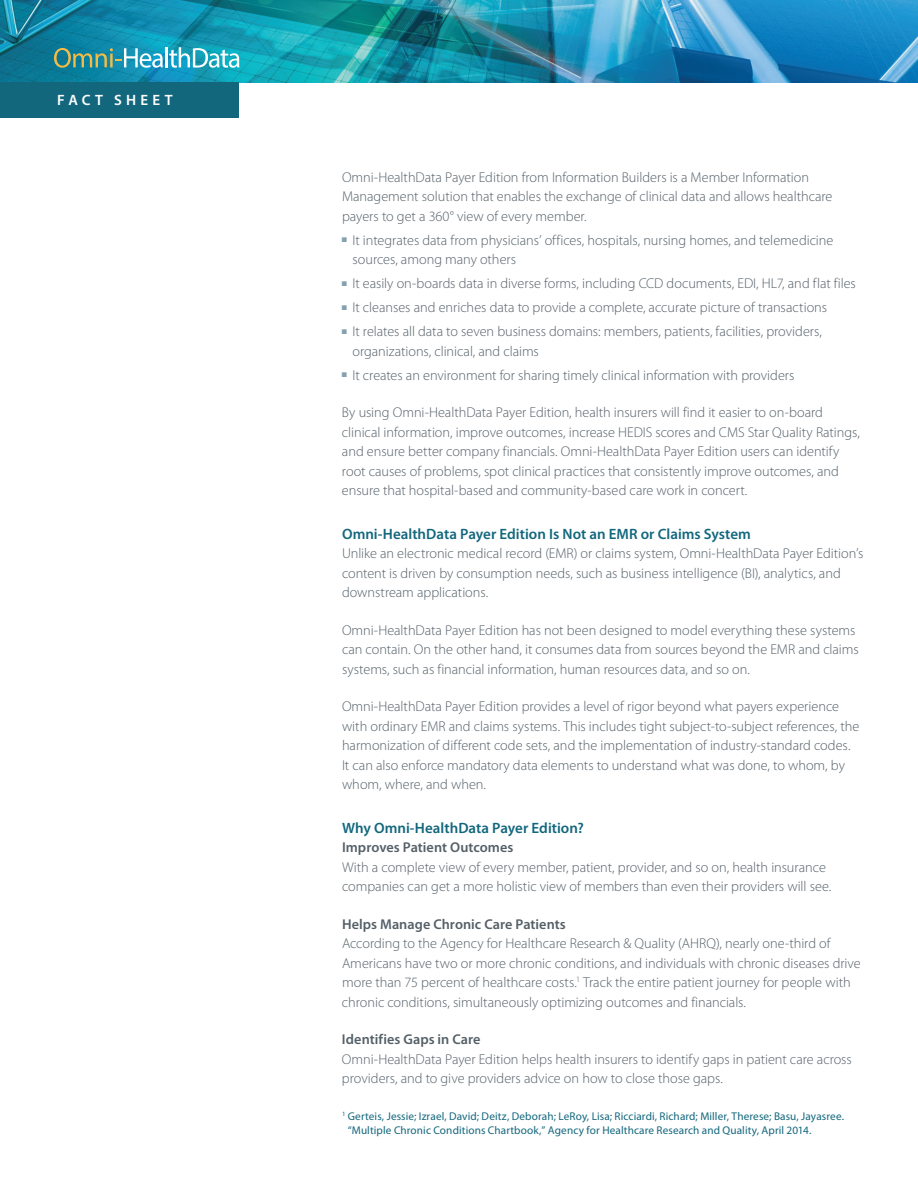
<style>
.page{position:relative;width:918px;height:1188px;background:#fff}
.page>*{position:absolute;margin:0;border:0;box-sizing:border-box;transform-origin:0 0}
.t1{font:600 15px "Myriad Pro";color:#13677d}
.t2{font:600 15px "Myriad Pro";letter-spacing:.285em;color:#fff}
.t3{font:300 14.25px/19.5px "Myriad Pro";letter-spacing:-.005em;color:#545f67}
.t4{font:600 14.25px "Myriad Pro";letter-spacing:.005em;color:#545f67}
.t5{font:11.25px/14.2px "Myriad Pro";letter-spacing:.01em;color:#13677d}
</style>
<div class="page">
<img style="left:0;top:0;width:918px;height:82px">
<div style="left:0;top:82px;width:238px;height:36px;background:#13677d"></div>
<svg style="left:54px;top:48px;width:109px;height:20px;background:#519fa3"></svg>
<hr style="left:165px;top:47px;width:3px;height:20px;background:#fff">
<svg style="left:169px;top:47px;width:70px;height:21px"></svg>
<p class="t2" style="left:57px;top:92px;width:117px">FACT SHEET</p>
<p class="t3" style="left:342px;top:167px;width:492px">Omni-HealthData Payer Edition from Information Builders is a Member Information<br>Management solution that enables the exchange of clinical data and allows healthcare payers to get a 360° view of every member.</p>
<p class="t3" style="left:352px;top:230px;width:482px;text-indent:-11px"><sup>■</sup> It integrates data from physicians’ offices, hospitals, nursing homes, and telemedicine sources, among many others</p>
<p class="t3" style="left:342px;top:274px;width:515px"><sup>■</sup> It easily on-boards data in diverse forms, including CCD documents, EDI, HL7, and flat files</p>
<p class="t3" style="left:342px;top:298px;width:487px"><sup>■</sup> It cleanses and enriches data to provide a complete, accurate picture of transactions</p>
<p class="t3" style="left:352px;top:322px;width:471px;text-indent:-11px"><sup>■</sup> It relates all data to seven business domains: members, patients, facilities, providers, organizations, clinical, and claims</p>
<p class="t3" style="left:342px;top:365px;width:454px"><sup>■</sup> It creates an environment for sharing timely clinical information with providers</p>
<p class="t3" style="left:342px;top:403px;width:519px">By using Omni-HealthData Payer Edition, health insurers will find it easier to on-board clinical information, improve outcomes, increase HEDIS scores and CMS Star Quality Ratings, and ensure better company financials. Omni-HealthData Payer Edition users can identify root causes of problems, spot clinical practices that consistently improve outcomes, and ensure that hospital-based and community-based care work in concert.</p>
<p class="t1" style="left:342px;top:525px;width:410px">Omni-HealthData Payer Edition Is Not an EMR or Claims System</p>
<p class="t3" style="left:342px;top:544px;width:523px">Unlike an electronic medical record (EMR) or claims system, Omni-HealthData Payer Edition’s content is driven by consumption needs, such as business intelligence (BI), analytics, and downstream applications.</p>
<p class="t3" style="left:342px;top:620px;width:518px">Omni-HealthData Payer Edition has not been designed to model everything these systems can contain. On the other hand, it consumes data from sources beyond the EMR and claims systems, such as financial information, human resources data, and so on.</p>
<p class="t3" style="left:342px;top:697px;width:519px">Omni-HealthData Payer Edition provides a level of rigor beyond what payers experience with ordinary EMR and claims systems. This includes tight subject-to-subject references, the harmonization of different code sets, and the implementation of industry-standard codes.<br>It can also enforce mandatory data elements to understand what was done, to whom, by whom, where, and when.</p>
<p class="t1" style="left:342px;top:819px;width:243px">Why Omni-HealthData Payer Edition?</p>
<p class="t4" style="left:342px;top:840px;width:173px">Improves Patient Outcomes</p>
<p class="t3" style="left:342px;top:857px;width:491px">With a complete view of every member, patient, provider, and so on, health insurance companies can get a more holistic view of members than even their providers will see.</p>
<p class="t4" style="left:342px;top:916px;width:225px">Helps Manage Chronic Care Patients</p>
<p class="t3" style="left:342px;top:934px;width:520px">According to the Agency for Healthcare Research &amp; Quality (AHRQ), nearly one-third of Americans have two or more chronic conditions, and individuals with chronic diseases drive more than 75 percent of healthcare costs.<sup>1</sup> Track the entire patient journey for people with chronic conditions, simultaneously optimizing outcomes and financials.</p>
<p class="t4" style="left:342px;top:1032px;width:140px">Identifies Gaps in Care</p>
<p class="t3" style="left:342px;top:1049px;width:511px">Omni-HealthData Payer Edition helps health insurers to identify gaps in patient care across providers, and to give providers advice on how to close those gaps.</p>
<p class="t5" style="left:348px;top:1109px;width:498px;text-indent:-6px"><sup>1</sup> Gerteis, Jessie; Izrael, David; Deitz, Deborah; LeRoy, Lisa; Ricciardi, Richard; Miller, Therese; Basu, Jayasree. “Multiple Chronic Conditions Chartbook,” Agency for Healthcare Research and Quality, April 2014.</p>
</div>
